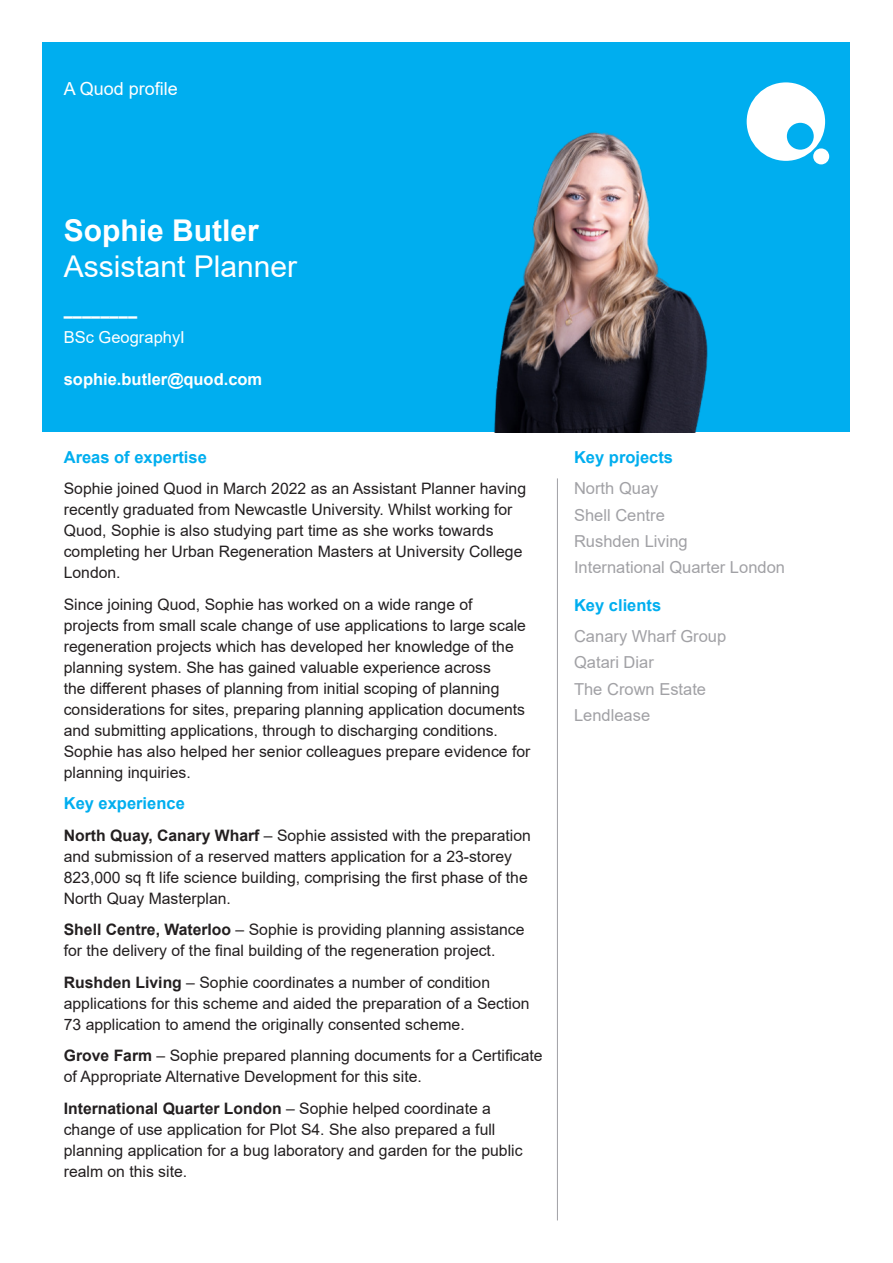
<style>
.page{position:relative;width:893px;height:1263px;background:#fff}
.page>*{position:absolute;margin:0;border:0;box-sizing:border-box;transform-origin:0 0}
.Titles{font:30px "Arial";color:#fff}
.Titles-2{font:700 30px "Arial";color:#fff}
.t1{font:18px "Arial";color:#fff}
.Body_Copy__Right_Column{font:16.5px "Arial";color:#a1a1a5}
.Headers{font:700 16.5px "Arial";color:#00aeef}
.Body_Copy{font:700 16.5px "Arial";color:#fff}
.Body_Copy-2{font:16.5px "Arial";color:#fff}
.Body_Copy-3{font:15.75px/21px "Arial";color:#231f20}
.s1{font-weight:700}
</style>
<div class="page">
<div style="left:43px;top:43px;width:807px;height:389px;background:#00aeef"></div>
<svg style="left:747px;top:82px;width:78px;height:79px"></svg>
<div style="left:813px;top:148px;width:16px;height:16px;background:#fff;border-radius:50%"></div>
<hr style="left:557px;top:478px;width:1px;height:742px;background:#a1a1a5">
<img style="left:494px;top:132px;width:214px;height:300px">
<p class="t1" style="left:64px;top:76px;width:115px">A Quod profile</p>
<p class="Titles-2" style="left:64px;top:209px;width:197px">Sophie Butler</p>
<p class="Titles" style="left:64px;top:246px;width:235px">Assistant Planner</p>
<p class="Body_Copy" style="left:64px;top:304px;width:75px">––––––––</p>
<p class="Body_Copy-2" style="left:64px;top:326px;width:123px">BSc GeographyI</p>
<p class="Body_Copy" style="left:64px;top:367px;width:200px">sophie.butler@quod.com</p>
<p class="Headers" style="left:64px;top:445px;width:145px">Areas of expertise</p>
<p class="Body_Copy-3" style="left:64px;top:478px;width:464px">Sophie joined Quod in March 2022 as an Assistant Planner having recently graduated from Newcastle University. Whilst working for Quod, Sophie is also studying part time as she works towards completing her Urban Regeneration Masters at University College London.</p>
<p class="Body_Copy-3" style="left:64px;top:594px;width:468px">Since joining Quod, Sophie has worked on a wide range of projects from small scale change of use applications to large scale regeneration projects which has developed her knowledge of the planning system. She has gained valuable experience across<br>the different phases of planning from initial scoping of planning considerations for sites, preparing planning application documents and submitting applications, through to discharging conditions.<br>Sophie has also helped her senior colleagues prepare evidence for planning inquiries.</p>
<p class="Headers" style="left:64px;top:792px;width:123px">Key experience</p>
<p class="Body_Copy-3" style="left:64px;top:825px;width:469px"><span class="s1">North Quay, Canary Wharf</span> – Sophie assisted with the preparation and submission of a reserved matters application for a 23-storey 823,000 sq ft life science building, comprising the first phase of the North Quay Masterplan.</p>
<p class="Body_Copy-3" style="left:64px;top:919px;width:462px"><span class="s1">Shell Centre, Waterloo</span> – Sophie is providing planning assistance for the delivery of the final building of the regeneration project.</p>
<p class="Body_Copy-3" style="left:64px;top:972px;width:467px"><span class="s1">Rushden Living</span> – Sophie coordinates a number of condition applications for this scheme and aided the preparation of a Section<br>73 application to amend the originally consented scheme.</p>
<p class="Body_Copy-3" style="left:64px;top:1045px;width:480px"><span class="s1">Grove Farm</span> – Sophie prepared planning documents for a Certificate of Appropriate Alternative Development for this site.</p>
<p class="Body_Copy-3" style="left:64px;top:1098px;width:460px"><span class="s1">International Quarter London</span> – Sophie helped coordinate a change of use application for Plot S4. She also prepared a full planning application for a bug laboratory and garden for the public realm on this site.</p>
<p class="Headers" style="left:574px;top:445px;width:101px">Key projects</p>
<p class="Body_Copy__Right_Column" style="left:574px;top:477px;width:86px">North Quay</p>
<p class="Body_Copy__Right_Column" style="left:574px;top:503px;width:92px">Shell Centre</p>
<p class="Body_Copy__Right_Column" style="left:574px;top:530px;width:115px">Rushden Living</p>
<p class="Body_Copy__Right_Column" style="left:574px;top:556px;width:212px">International Quarter London</p>
<p class="Headers" style="left:574px;top:593px;width:89px">Key clients</p>
<p class="Body_Copy__Right_Column" style="left:574px;top:625px;width:154px">Canary Wharf Group</p>
<p class="Body_Copy__Right_Column" style="left:574px;top:651px;width:81px">Qatari Diar</p>
<p class="Body_Copy__Right_Column" style="left:574px;top:677px;width:134px">The Crown Estate</p>
<p class="Body_Copy__Right_Column" style="left:574px;top:704px;width:78px">Lendlease</p>
</div>
